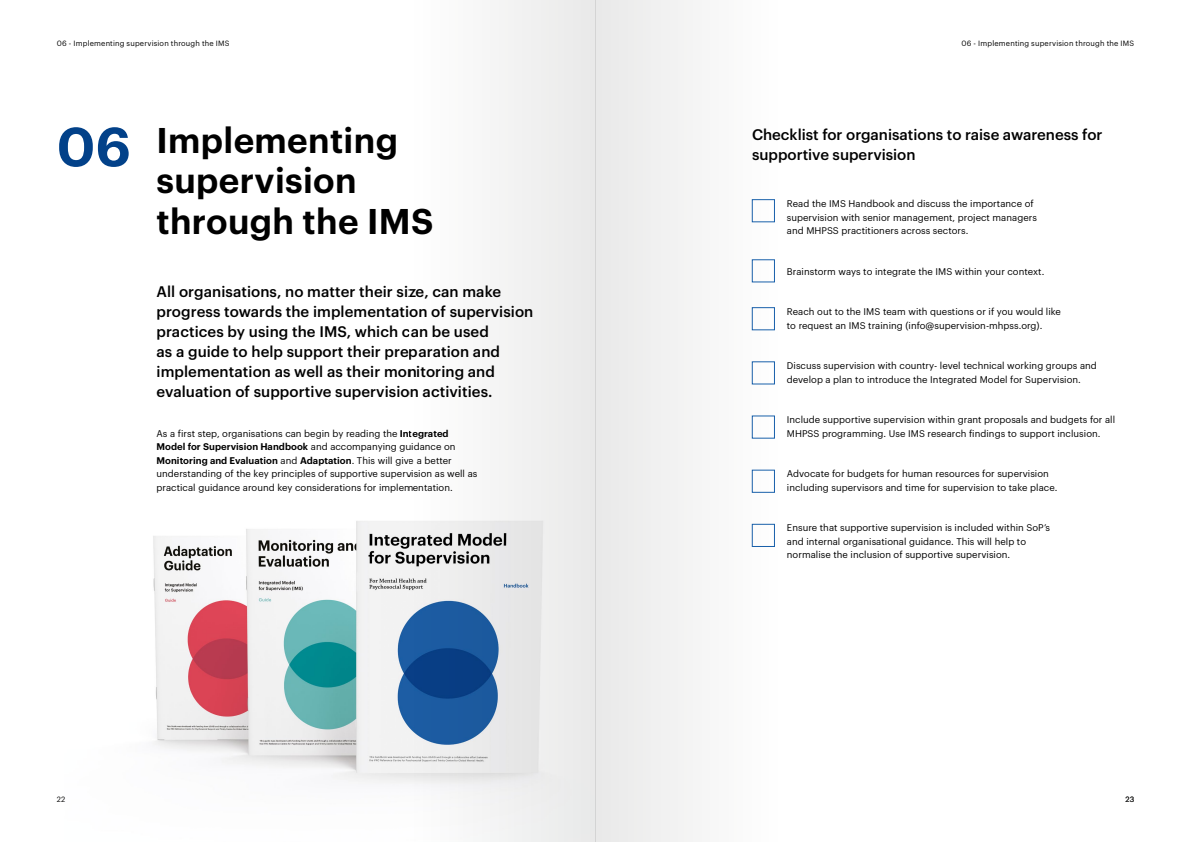
<style>
.page{position:relative;width:1191px;height:842px;background:#fff}
.page>*{position:absolute;margin:0;border:0;box-sizing:border-box;transform-origin:0 0}
.t1{font:600 35px/40.5px "Graphik";letter-spacing:.01em;color:#000}
.t2{font:500 15px/20px "Graphik";letter-spacing:.005em;color:#000}
.t3{font:9.5px/13.5px "Graphik";letter-spacing:.005em;color:#000}
.t4{font:7.5px "Graphik";letter-spacing:.025em;color:#000}
.s1{font-size:54px;color:#024189}
.s2{font-weight:600}
</style>
<div class="page">
<img style="left:153px;top:521px;width:257px;height:262px">
<div style="left:595px;top:0;width:186px;height:842px;background:#f4f4f3"></div>
<svg style="left:410px;top:0;width:185px;height:842px"></svg>
<p class="t4" style="left:57px;top:37px;width:174px">06 - Implementing supervision through the IMS</p>
<p class="t4" style="left:961px;top:37px;width:174px">06 - Implementing supervision through the IMS</p>
<h1 class="t1" style="left:156px;top:117px;width:278px;text-indent:-100px"><span class="s1">06</span> Implementing supervision through the IMS</h1>
<p class="t2" style="left:156px;top:280px;width:378px">All organisations, no matter their size, can make progress towards the implementation of supervision practices by using the IMS, which can be used<br>as a guide to help support their preparation and implementation as well as their monitoring and evaluation of supportive supervision activities.</p>
<p class="t3" style="left:156px;top:426px;width:322px">As a first step, organisations can begin by reading the <span class="s2">Integrated Model for Supervision Handbook</span> and accompanying guidance on <span class="s2">Monitoring and Evaluation</span> and <span class="s2">Adaptation</span>. This will give a better understanding of the key principles of supportive supervision as well as practical guidance around key considerations for implementation.</p>
<h2 class="t2" style="left:752px;top:123px;width:352px">Checklist for organisations to raise awareness for supportive supervision</h2>
<p class="t3" style="left:787px;top:196px;width:251px">Read the IMS Handbook and discuss the importance of supervision with senior management, project managers and MHPSS practitioners across sectors.</p>
<p class="t3" style="left:787px;top:264px;width:259px">Brainstorm ways to integrate the IMS within your context.</p>
<p class="t3" style="left:787px;top:304px;width:276px">Reach out to the IMS team with questions or if you would like to request an IMS training (info@supervision-mhpss.org).</p>
<p class="t3" style="left:787px;top:358px;width:311px">Discuss supervision with country- level technical working groups and develop a plan to introduce the Integrated Model for Supervision.</p>
<p class="t3" style="left:787px;top:412px;width:330px">Include supportive supervision within grant proposals and budgets for all<br>MHPSS programming. Use IMS research findings to support inclusion.</p>
<p class="t3" style="left:787px;top:466px;width:272px">Advocate for budgets for human resources for supervision including supervisors and time for supervision to take place.</p>
<p class="t3" style="left:787px;top:520px;width:265px">Ensure that supportive supervision is included within SoP’s and internal organisational guidance. This will help to normalise the inclusion of supportive supervision.</p>
<p class="t4" style="left:57px;top:794px;width:10px">22</p>
<p class="t4" style="left:1125px;top:794px;width:10px">23</p>
</div>
